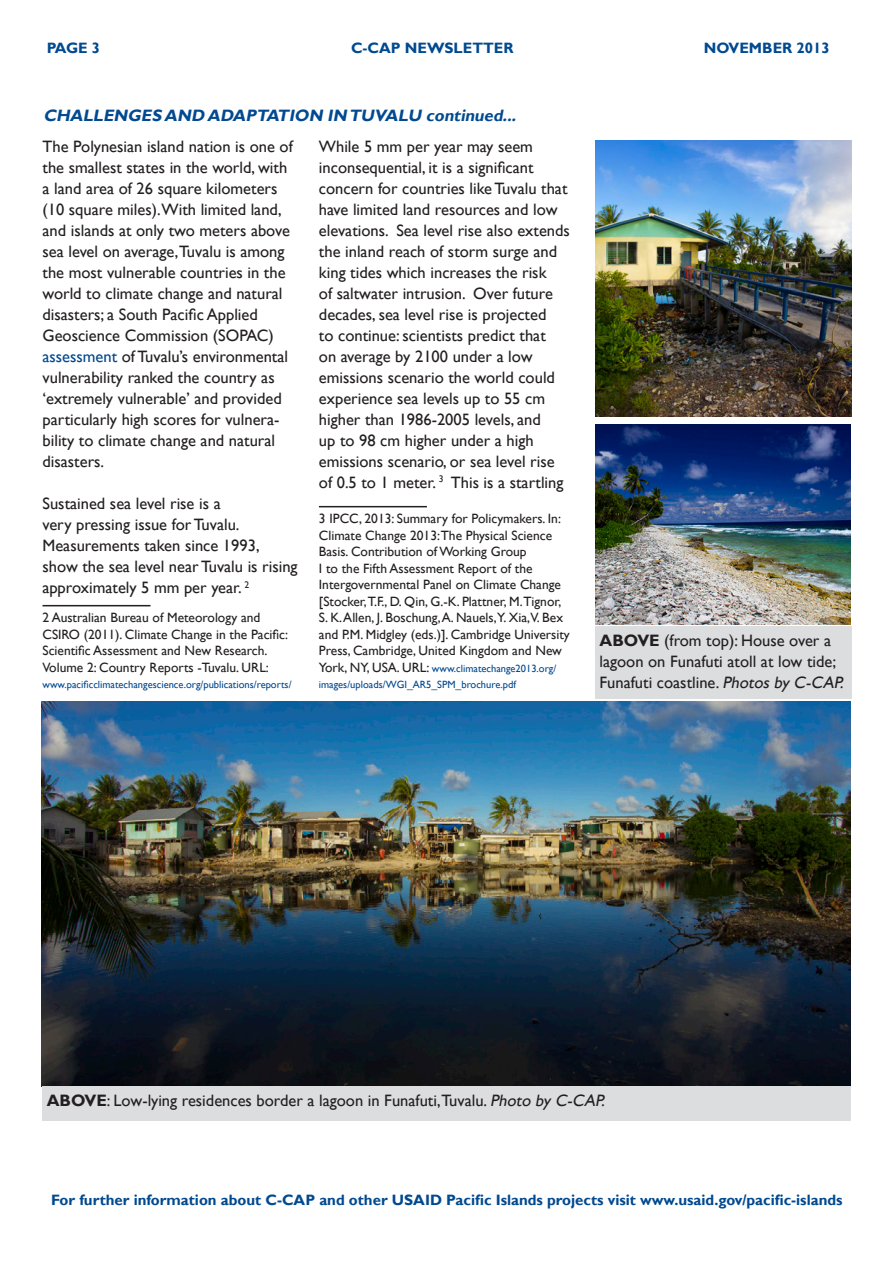
<style>
.page{position:relative;width:893px;height:1263px;background:#fff}
.page>*{position:absolute;margin:0;border:0;box-sizing:border-box;transform-origin:0 0}
.t1{font:16.5px/21px "Gill Sans";color:#231f20}
.t2{font:italic 700 16.5px "Gill Sans";color:#014990}
.t3{font:700 15px "Gill Sans";color:#014990}
.t4{font:13.5px/16.5px "Gill Sans";color:#231f20}
.t5{font:10.5px/16.5px "Gill Sans";color:#014990}
.s1{color:#014990}
.s2{font-size:13.5px;color:#231f20}
.s3{font-weight:700}
.s4{font-style:italic}
</style>
<div class="page">
<img style="left:41px;top:702px;width:809px;height:384px">
<div style="left:43px;top:1086px;width:808px;height:34px;background:#dcdddf"></div>
<hr style="left:43px;top:605px;width:108px;height:1px;background:#231f20">
<hr style="left:319px;top:506px;width:108px;height:1px;background:#231f20">
<img style="left:595px;top:140px;width:256px;height:277px">
<div style="left:595px;top:626px;width:256px;height:72px;background:#dcdddf"></div>
<img style="left:595px;top:424px;width:255px;height:200px">
<p class="t3" style="left:47px;top:39px;width:55px">PAGE 3</p>
<p class="t3" style="left:351px;top:39px;width:164px">C-CAP NEWSLETTER</p>
<p class="t3" style="left:704px;top:39px;width:127px">NOVEMBER 2013</p>
<p class="t2" style="left:43px;top:105px;width:478px">CHALLENGES AND ADAPTATION IN TUVALU continued...</p>
<p class="t1" style="left:43px;top:136px;width:252px">The Polynesian island nation is one of the smallest states in the world, with a land area of 26 square kilometers (10 square miles).With limited land, and islands at only two meters above sea level on average,Tuvalu is among the most vulnerable countries in the world to climate change and natural disasters; a South Pacific Applied Geoscience Commission (SOPAC) <span class="s1">assessment</span> of Tuvalu’s environmental vulnerability ranked the country as ‘extremely vulnerable’ and provided particularly high scores for vulnera&shy;bility to climate change and natural disasters.</p>
<p class="t1" style="left:43px;top:493px;width:257px">Sustained sea level rise is a<br>very pressing issue for Tuvalu.<br>Measurements taken since 1993, show the sea level near Tuvalu is rising approximately 5 mm per year. <sup>2</sup></p>
<p class="t4" style="left:43px;top:610px;width:247px">2 Australian Bureau of Meteorology and CSIRO (2011). Climate Change in the Pacific:<br>Scientific Assessment and New Research.<br>Volume 2: Country Reports -Tuvalu. URL:</p>
<p class="t5" style="left:43px;top:677px;width:251px">www.pacificclimatechangescience.org/publications/reports/</p>
<p class="t1" style="left:319px;top:136px;width:253px">While 5 mm per year may seem inconsequential, it is a significant concern for countries like Tuvalu that have limited land resources and low elevations. Sea level rise also extends the inland reach of storm surge and king tides which increases the risk<br>of saltwater intrusion. Over future decades, sea level rise is projected<br>to continue: scientists predict that<br>on average by 2100 under a low emissions scenario the world could experience sea levels up to 55 cm higher than 1986-2005 levels, and<br>up to 98 cm higher under a high emissions scenario, or sea level rise of 0.5 to 1 meter. <sup>3</sup> This is a startling</p>
<p class="t4" style="left:319px;top:511px;width:252px">3 IPCC, 2013: Summary for Policymakers. In:<br>Climate Change 2013:The Physical Science Basis. Contribution of Working Group<br>I to the Fifth Assessment Report of the Intergovernmental Panel on Climate Change [Stocker,T.F., D. Qin, G.-K. Plattner, M.Tignor, S. K. Allen, J. Boschung, A. Nauels,Y. Xia,V. Bex and P.M. Midgley (eds.)]. Cambridge University Press, Cambridge, United Kingdom and New</p>
<p class="t5" style="left:319px;top:660px;width:239px"><span class="s2">York, NY, USA. URL:</span> www.climatechange2013.org/ images/uploads/WGI_AR5_SPM_brochure.pdf</p>
<p class="t1" style="left:600px;top:630px;width:249px"><span class="s3">ABOVE</span> (from top): House over a lagoon on Funafuti atoll at low tide;<br>Funafuti coastline. <span class="s4">Photos by C-CAP.</span></p>
<p class="t1" style="left:47px;top:1091px;width:563px"><span class="s3">ABOVE</span>: Low-lying residences border a lagoon in Funafuti,Tuvalu. <span class="s4">Photo by C-CAP.</span></p>
<p class="t3" style="left:51px;top:1190px;width:793px">For further information about C-CAP and other USAID Pacific Islands projects visit www.usaid.gov/pacific-islands</p>
</div>
